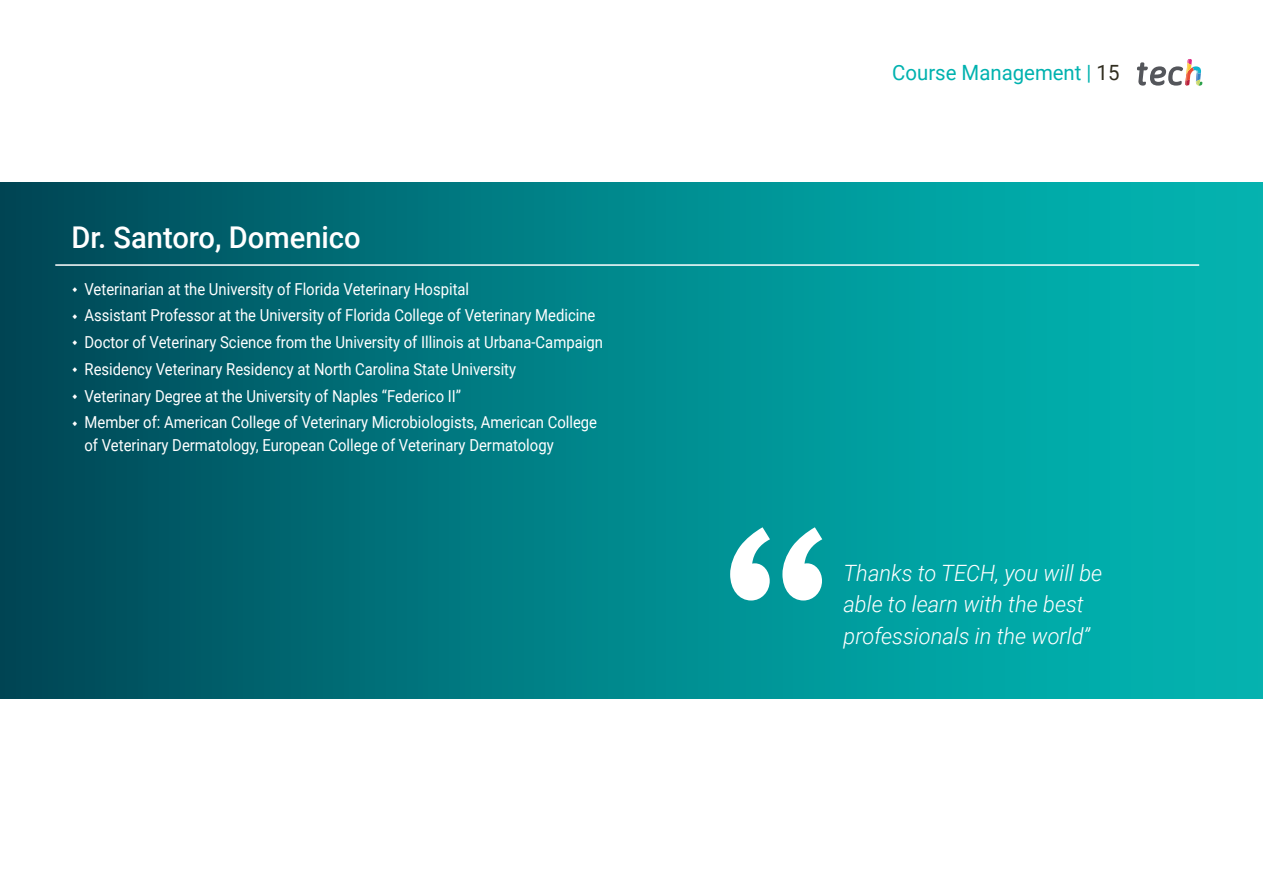
<style>
.page{position:relative;width:1263px;height:893px;background:#fff}
.page>*{position:absolute;margin:0;border:0;box-sizing:border-box;transform-origin:0 0}
.t1{font:500 30px "Roboto";color:#fff}
.t2{font:italic 300 22.5px/31.5px "Roboto";color:#fff}
.t3{font:21px "Roboto";color:#00b2af}
.t4{font:16.5px/26.7px "Roboto";color:#fff;scale:.9 1}
.s1{color:#312e20}
</style>
<div class="page">
<div style="left:0;top:182px;width:1263px;height:516px;background:linear-gradient(to right,#004c5a,#02bfba)"></div>
<hr style="left:55px;top:264px;width:1144px;height:2px;background:#fff">
<svg style="left:730px;top:527px;width:92px;height:73px"></svg>
<svg style="left:1137px;top:59px;width:65px;height:27px"></svg>
<svg style="left:73px;top:287px;width:4px;height:5px"></svg>
<svg style="left:73px;top:314px;width:4px;height:5px"></svg>
<svg style="left:73px;top:340px;width:4px;height:5px"></svg>
<svg style="left:73px;top:367px;width:4px;height:5px"></svg>
<svg style="left:73px;top:394px;width:4px;height:5px"></svg>
<svg style="left:73px;top:421px;width:4px;height:5px"></svg>
<h1 class="t1" style="left:71px;top:216px;width:291px">Dr. Santoro, Domenico</h1>
<p class="t4" style="left:85px;top:275px;width:577px">Veterinarian at the University of Florida Veterinary Hospital<br>Assistant Professor at the University of Florida College of Veterinary Medicine Doctor of Veterinary Science from the University of Illinois at Urbana-Campaign Residency Veterinary Residency at North Carolina State University<br>Veterinary Degree at the University of Naples “Federico II”<br>Member of: American College of Veterinary Microbiologists, American College</p>
<p class="t4" style="left:85px;top:431px;width:523px">of Veterinary Dermatology, European College of Veterinary Dermatology</p>
<p class="t3" style="left:892px;top:57px;width:229px">Course Management | <span class="s1">15</span></p>
<h2 class="t2" style="left:843px;top:556px;width:260px">Thanks to TECH, you will be able to learn with the best professionals in the world”</h2>
</div>
